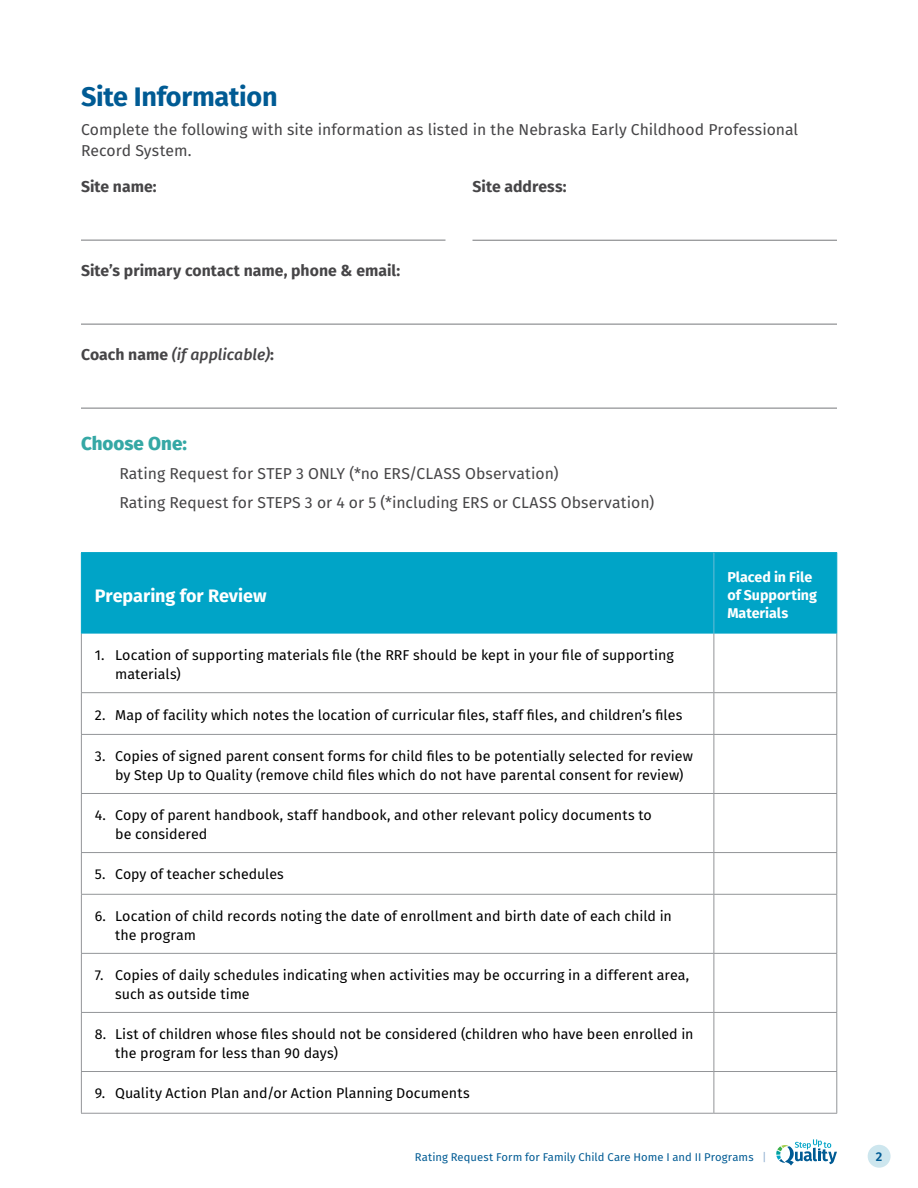
<style>
.page{position:relative;width:918px;height:1188px;background:#fff}
.page>*{position:absolute;margin:0;border:0;box-sizing:border-box;transform-origin:0 0}
.t1{font:700 27px "Fira Sans";letter-spacing:-.01em;color:#005b94}
.t2{font:800 18.75px "Fira Sans";color:#35a8a5}
.t3{font:700 18px "Fira Sans";letter-spacing:-.005em;color:#fff}
.t4{font:15.75px/21.8px "Fira Sans";color:#464547}
.t5{font:700 15.75px "Fira Sans";letter-spacing:.005em;color:#464547}
.t6{font:italic 500 15.75px "Fira Sans";letter-spacing:.005em;color:#464547}
.t7{font:14.25px/18.8px "Fira Sans";color:#000}
.t8{font:700 14.25px/18px "Fira Sans";letter-spacing:-.005em;color:#fff}
.t9{font:600 12.75px "Fira Sans";color:#005b94}
.t10{font:11.25px "Fira Sans";letter-spacing:.005em;color:#005b94}
.s1{font-weight:700;font-style:normal}
.s2{color:#92b0d1}
</style>
<div class="page">
<div style="left:868px;top:1145px;width:23px;height:23px;background:#cde6ee;border-radius:50%"></div>
<svg style="left:776px;top:1139px;width:61px;height:27px"></svg>
<hr style="left:81px;top:240px;width:365px;height:1px;background:#77787b">
<hr style="left:81px;top:324px;width:756px;height:1px;background:#77787b">
<hr style="left:81px;top:408px;width:756px;height:1px;background:#77787b">
<hr style="left:472px;top:240px;width:365px;height:1px;background:#77787b">
<div style="left:82px;top:553px;width:754px;height:81px;background:#00a4c7"></div>
<hr style="left:81px;top:634px;width:1px;height:58px;background:#939598">
<hr style="left:81px;top:692px;width:633px;height:1px;background:#939598">
<hr style="left:81px;top:693px;width:1px;height:41px;background:#939598">
<hr style="left:81px;top:734px;width:633px;height:1px;background:#939598">
<hr style="left:81px;top:735px;width:1px;height:58px;background:#939598">
<hr style="left:81px;top:793px;width:633px;height:1px;background:#939598">
<hr style="left:81px;top:794px;width:1px;height:58px;background:#939598">
<hr style="left:81px;top:852px;width:633px;height:1px;background:#939598">
<hr style="left:81px;top:853px;width:1px;height:41px;background:#939598">
<hr style="left:81px;top:894px;width:633px;height:1px;background:#939598">
<hr style="left:81px;top:895px;width:1px;height:58px;background:#939598">
<hr style="left:81px;top:953px;width:633px;height:1px;background:#939598">
<hr style="left:81px;top:954px;width:1px;height:58px;background:#939598">
<hr style="left:81px;top:1012px;width:633px;height:1px;background:#939598">
<hr style="left:81px;top:1013px;width:1px;height:58px;background:#939598">
<hr style="left:81px;top:1071px;width:633px;height:1px;background:#939598">
<hr style="left:81px;top:1072px;width:1px;height:41px;background:#939598">
<hr style="left:81px;top:1113px;width:633px;height:1px;background:#939598">
<hr style="left:81px;top:552px;width:633px;height:1px;background:#00a4c7">
<hr style="left:81px;top:553px;width:1px;height:81px;background:#00a4c7">
<hr style="left:714px;top:552px;width:123px;height:1px;background:#00a4c7">
<hr style="left:836px;top:553px;width:1px;height:81px;background:#00a4c7">
<hr style="left:714px;top:634px;width:1px;height:58px;background:#939598">
<hr style="left:836px;top:634px;width:1px;height:58px;background:#939598">
<hr style="left:714px;top:692px;width:123px;height:1px;background:#939598">
<hr style="left:714px;top:693px;width:1px;height:41px;background:#939598">
<hr style="left:836px;top:693px;width:1px;height:41px;background:#939598">
<hr style="left:714px;top:734px;width:123px;height:1px;background:#939598">
<hr style="left:714px;top:735px;width:1px;height:58px;background:#939598">
<hr style="left:836px;top:735px;width:1px;height:58px;background:#939598">
<hr style="left:714px;top:793px;width:123px;height:1px;background:#939598">
<hr style="left:714px;top:794px;width:1px;height:58px;background:#939598">
<hr style="left:836px;top:794px;width:1px;height:58px;background:#939598">
<hr style="left:714px;top:852px;width:123px;height:1px;background:#939598">
<hr style="left:714px;top:853px;width:1px;height:41px;background:#939598">
<hr style="left:836px;top:853px;width:1px;height:41px;background:#939598">
<hr style="left:714px;top:894px;width:123px;height:1px;background:#939598">
<hr style="left:714px;top:895px;width:1px;height:58px;background:#939598">
<hr style="left:836px;top:895px;width:1px;height:58px;background:#939598">
<hr style="left:714px;top:953px;width:123px;height:1px;background:#939598">
<hr style="left:714px;top:954px;width:1px;height:58px;background:#939598">
<hr style="left:836px;top:954px;width:1px;height:58px;background:#939598">
<hr style="left:714px;top:1012px;width:123px;height:1px;background:#939598">
<hr style="left:714px;top:1013px;width:1px;height:58px;background:#939598">
<hr style="left:836px;top:1013px;width:1px;height:58px;background:#939598">
<hr style="left:714px;top:1071px;width:123px;height:1px;background:#939598">
<hr style="left:714px;top:1072px;width:1px;height:41px;background:#939598">
<hr style="left:836px;top:1072px;width:1px;height:41px;background:#939598">
<hr style="left:714px;top:1113px;width:123px;height:1px;background:#939598">
<hr style="left:714px;top:553px;width:1px;height:81px;background:#68bdd6">
<h1 class="t1" style="left:81px;top:74px;width:198px">Site Information</h1>
<p class="t4" style="left:81px;top:118px;width:719px">Complete the following with site information as listed in the Nebraska Early Childhood Professional<br>Record System.</p>
<p class="t5" style="left:81px;top:173px;width:77px">Site name:</p>
<p class="t5" style="left:473px;top:173px;width:96px">Site address:</p>
<p class="t5" style="left:81px;top:257px;width:321px">Site’s primary contact name, phone &amp; email:</p>
<p class="t6" style="left:81px;top:342px;width:195px"><span class="s1">Coach name</span> (if applicable)<span class="s1">:</span></p>
<h2 class="t2" style="left:81px;top:428px;width:107px">Choose One:</h2>
<p class="t4" style="left:119px;top:459px;width:536px;line-height:28.5px">Rating Request for STEP 3 ONLY (*no ERS/CLASS Observation)<br>Rating Request for STEPS 3 or 4 or 5 (*including ERS or CLASS Observation)</p>
<p class="t3" style="left:95px;top:580px;width:173px">Preparing for Review</p>
<p class="t7" style="left:115px;top:646px;width:560px;text-indent:-20px">1. Location of supporting materials file (the RRF should be kept in your file of supporting materials)</p>
<p class="t7" style="left:95px;top:705px;width:589px">2. Map of facility which notes the location of curricular files, staff files, and children’s files</p>
<p class="t7" style="left:115px;top:747px;width:579px;text-indent:-20px">3. Copies of signed parent consent forms for child files to be potentially selected for review by Step Up to Quality (remove child files which do not have parental consent for review)</p>
<p class="t7" style="left:115px;top:806px;width:538px;text-indent:-20px">4. Copy of parent handbook, staff handbook, and other relevant policy documents to be considered</p>
<p class="t7" style="left:95px;top:865px;width:191px">5. Copy of teacher schedules</p>
<p class="t7" style="left:115px;top:906px;width:558px;text-indent:-20px">6. Location of child records noting the date of enrollment and birth date of each child in the program</p>
<p class="t7" style="left:115px;top:965px;width:576px;text-indent:-20px">7. Copies of daily schedules indicating when activities may be occurring in a different area, such as outside time</p>
<p class="t7" style="left:115px;top:1025px;width:580px;text-indent:-20px">8. List of children whose files should not be considered (children who have been enrolled in the program for less than 90 days)</p>
<p class="t7" style="left:95px;top:1084px;width:377px">9. Quality Action Plan and/or Action Planning Documents</p>
<p class="t8" style="left:727px;top:567px;width:91px">Placed in File of Supporting<br>Materials</p>
<p class="t10" style="left:415px;top:1149px;width:353px">Rating Request Form for Family Child Care Home I and II Programs <span class="s2">|</span></p>
<p class="t9" style="left:876px;top:1146px;width:8px">2</p>
</div>
